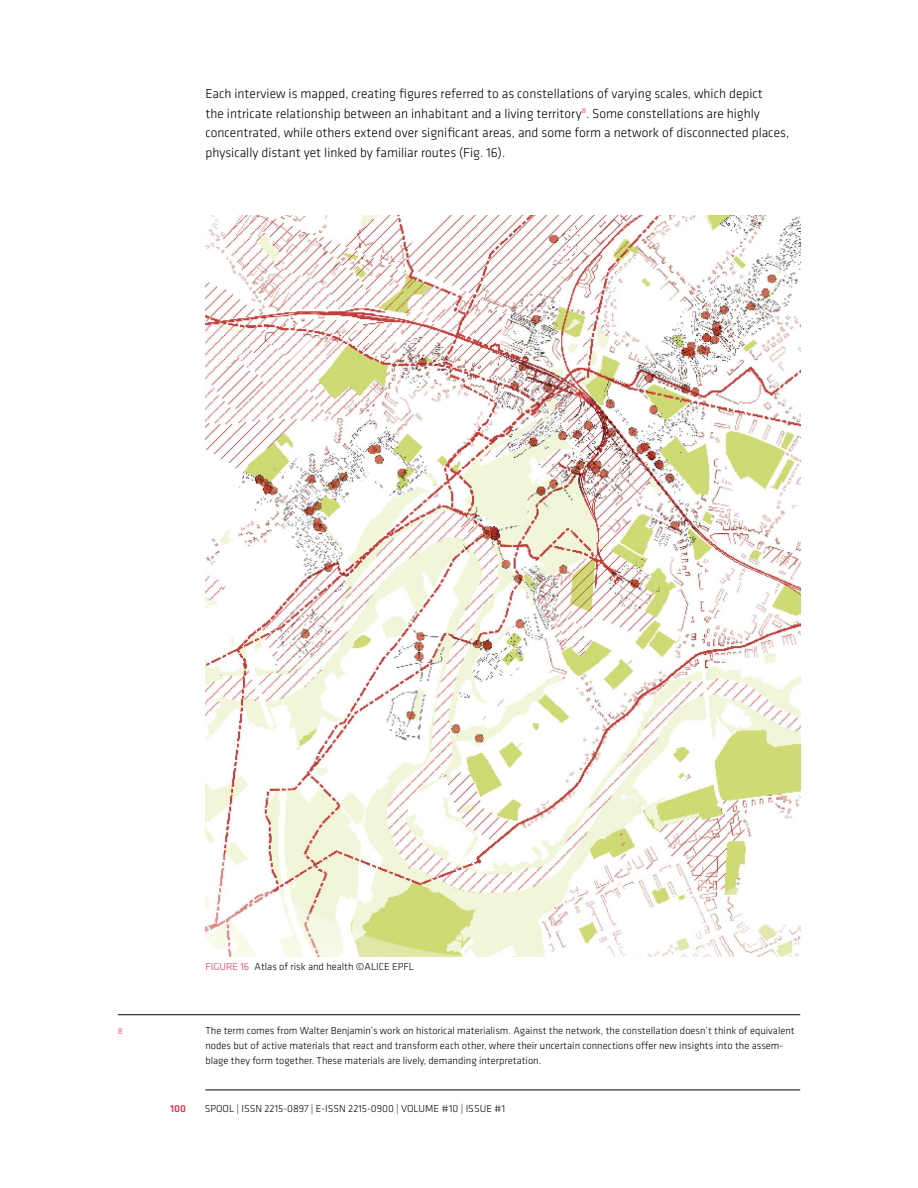
<style>
.page{position:relative;width:918px;height:1188px;background:#fff}
.page>*{position:absolute;margin:0;border:0;box-sizing:border-box;transform-origin:0 0}
.t1{font:300 13.5px/19.5px "Klavika Basic";color:#000}
.t2{font:300 10.5px/14.7px "Klavika Basic";color:#000}
.t3{font:300 10.5px "Klavika Basic";color:#ee2f4e}
.t4{font:500 10.5px "Klavika Basic";color:#ee2f4e}
.t5{font:300 9px "Klavika Basic";color:#ee2f4e}
.s1{color:#ee2f4e}
</style>
<div class="page">
<hr style="left:206px;top:1090px;width:594px;height:1px;background:#000">
<img style="left:206px;top:215px;width:594px;height:741px">
<hr style="left:118px;top:1014px;width:682px;height:1px;background:#000">
<p class="t1" style="left:205px;top:84px;width:585px">Each interview is mapped, creating figures referred to as constellations of varying scales, which depict<br>the intricate relationship between an inhabitant and a living territory<sup>8</sup>. Some constellations are highly concentrated, while others extend over significant areas, and some form a network of disconnected places, physically distant yet linked by familiar routes (Fig. 16).</p>
<p class="t3" style="left:206px;top:960px;width:12px">Figure</p>
<p class="t2" style="left:241px;top:959px;width:175px"><span class="s1">16</span> Atlas of risk and health ©ALICE EPFL</p>
<p class="t5" style="left:118px;top:1026px;width:6px">8</p>
<p class="t2" style="left:206px;top:1023px;width:591px">The term comes from Walter Benjamin’s work on historical materialism. Against the network, the constellation doesn’t think of equivalent nodes but of active materials that react and transform each other, where their uncertain connections offer new insights into the assem&shy;blage they form together. These materials are lively, demanding interpretation.</p>
<p class="t4" style="left:170px;top:1102px;width:17px">100</p>
<p class="t2" style="left:205px;top:1101px;width:302px">SPOOL | ISSN 2215-0897 | E-ISSN 2215-0900 | VOLUME #10 | ISSUE #1</p>
</div>
